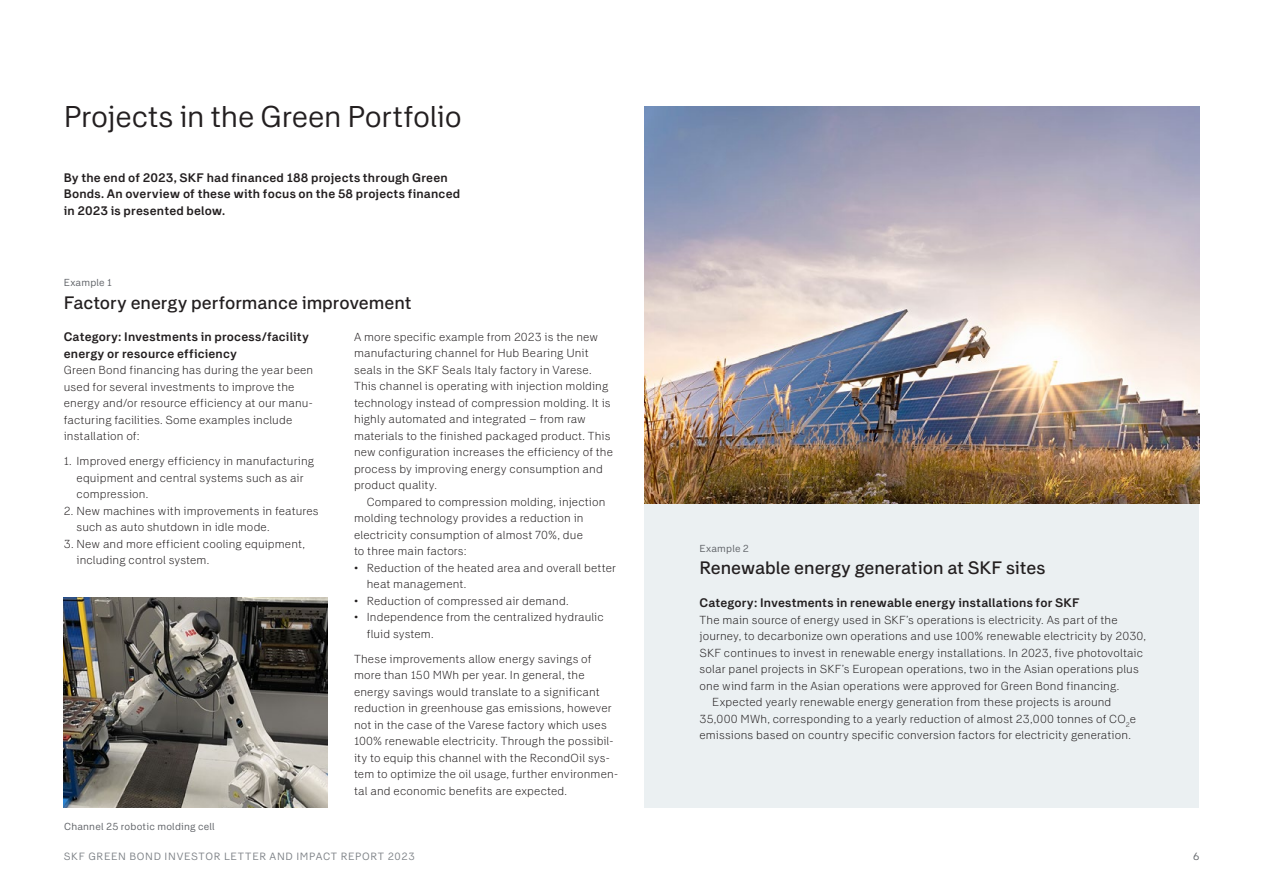
<style>
.page{position:relative;width:1263px;height:893px;background:#fff}
.page>*{position:absolute;margin:0;border:0;box-sizing:border-box;transform-origin:0 0}
.F_08_Underrubrik{font:30px "SKF Sans";letter-spacing:-.01em;color:#231f20}
.F_08_B_Underrubrik_2{font:500 18px "SKF Sans";letter-spacing:-.005em;color:#231f20}
.F_03_Mell_1{font:700 12.3px/16.5px "SKF Sans";letter-spacing:.015em;color:#231f20}
.F_01_Bröd_u_indrag{font:300 11.7px/16.5px "SKF Sans";letter-spacing:.01em;color:#231f20}
.F_02_Bröd_m_indrag{font:300 11.7px/16.5px "SKF Sans";letter-spacing:.01em;color:#231f20}
.F_21_Bröd_Punktlista{font:300 11.7px/16.5px "SKF Sans";letter-spacing:.01em;color:#231f20}
.t1{font:10.5px "SKF Sans";letter-spacing:.07em;color:#7d8186}
.t2{font:10.5px "SKF Sans";color:#5c5f64}
.F_10_Bildtext{font:10.2px "SKF Sans";letter-spacing:.015em;color:#5c5f64}
.F_13_Faktatext{font:10.2px "SKF Sans";letter-spacing:.02em;color:#5c5f64}
</style>
<div class="page">
<img style="left:64px;top:597px;width:263px;height:211px">
<div style="left:644px;top:504px;width:555px;height:304px;background:#ebf0f2"></div>
<img style="left:644px;top:106px;width:555px;height:398px">
<h3 class="F_08_Underrubrik" style="left:64px;top:99px;width:399px">Projects in the Green Portfolio</h3>
<h1 class="F_03_Mell_1" style="left:64px;top:169px;width:398px">By the end of 2023, SKF had financed 188 projects through Green<br>Bonds. An overview of these with focus on the 58 projects financed in 2023 is presented below.</h1>
<p class="F_13_Faktatext" style="left:64px;top:276px;width:50px">Example 1</p>
<h4 class="F_08_B_Underrubrik_2" style="left:64px;top:291px;width:349px">Factory energy performance improvement</h4>
<h1 class="F_03_Mell_1" style="left:64px;top:328px;width:247px">Category: Investments in process/facility energy or resource efficiency</h1>
<p class="F_01_Bröd_u_indrag" style="left:64px;top:362px;width:251px">Green Bond financing has during the year been used for several investments to improve the energy and/or resource efficiency at our manu&shy;facturing facilities. Some examples include installation of:</p>
<p class="F_01_Bröd_u_indrag" style="left:77px;top:453px;width:239px;text-indent:-13px">1. Improved energy efficiency in manufacturing equipment and central systems such as air compression.</p>
<p class="F_01_Bröd_u_indrag" style="left:77px;top:502px;width:244px;text-indent:-13px">2. New machines with improvements in features such as auto shutdown in idle mode.</p>
<p class="F_01_Bröd_u_indrag" style="left:77px;top:535px;width:230px;text-indent:-13px">3. New and more efficient cooling equipment, including control system.</p>
<p class="F_01_Bröd_u_indrag" style="left:354px;top:328px;width:261px">A more specific example from 2023 is the new manufacturing channel for Hub Bearing Unit seals in the SKF Seals Italy factory in Varese.<br>This channel is operating with injection molding technology instead of compression molding. It is highly automated and integrated – from raw materials to the finished packaged product. This new configuration increases the efficiency of the process by improving energy consumption and product quality.</p>
<p class="F_02_Bröd_m_indrag" style="left:354px;top:493px;width:253px;text-indent:13px">Compared to compression molding, injection molding technology provides a reduction in electricity consumption of almost 70%, due<br>to three main factors:</p>
<p class="F_21_Bröd_Punktlista" style="left:367px;top:559px;width:251px;text-indent:-13px">• Reduction of the heated area and overall better heat management.</p>
<p class="F_21_Bröd_Punktlista" style="left:354px;top:592px;width:216px">• Reduction of compressed air demand.</p>
<p class="F_21_Bröd_Punktlista" style="left:367px;top:609px;width:238px;text-indent:-13px">• Independence from the centralized hydraulic fluid system.</p>
<p class="F_01_Bröd_u_indrag" style="left:354px;top:650px;width:265px">These improvements allow energy savings of more than 150 MWh per year. In general, the energy savings would translate to a significant reduction in greenhouse gas emissions, however not in the case of the Varese factory which uses 100% renewable electricity. Through the possibil&shy;ity to equip this channel with the RecondOil sys&shy;tem to optimize the oil usage, further environmen&shy;tal and economic benefits are expected.</p>
<p class="F_13_Faktatext" style="left:699px;top:542px;width:51px">Example 2</p>
<h4 class="F_08_B_Underrubrik_2" style="left:699px;top:557px;width:347px">Renewable energy generation at SKF sites</h4>
<h1 class="F_03_Mell_1" style="left:699px;top:594px;width:382px">Category: Investments in renewable energy installations for SKF</h1>
<p class="F_01_Bröd_u_indrag" style="left:699px;top:611px;width:448px">The main source of energy used in SKF’s operations is electricity. As part of the journey, to decarbonize own operations and use 100% renewable electricity by 2030, SKF continues to invest in renewable energy installations. In 2023, five photovoltaic solar panel projects in SKF’s European operations, two in the Asian operations plus one wind farm in the Asian operations were approved for Green Bond financing.</p>
<p class="F_02_Bröd_m_indrag" style="left:699px;top:694px;width:438px;text-indent:13px">Expected yearly renewable energy generation from these projects is around<br>35,000 MWh, corresponding to a yearly reduction of almost 23,000 tonnes of CO<sub>2</sub>e emissions based on country specific conversion factors for electricity generation.</p>
<p class="F_10_Bildtext" style="left:64px;top:821px;width:152px">Channel 25 robotic molding cell</p>
<p class="t1" style="left:64px;top:850px;width:352px">SKF GREEN BOND INVESTOR LETTER AND IMPACT REPORT 2023</p>
<p class="t2" style="left:1193px;top:850px;width:8px">6</p>
</div>
